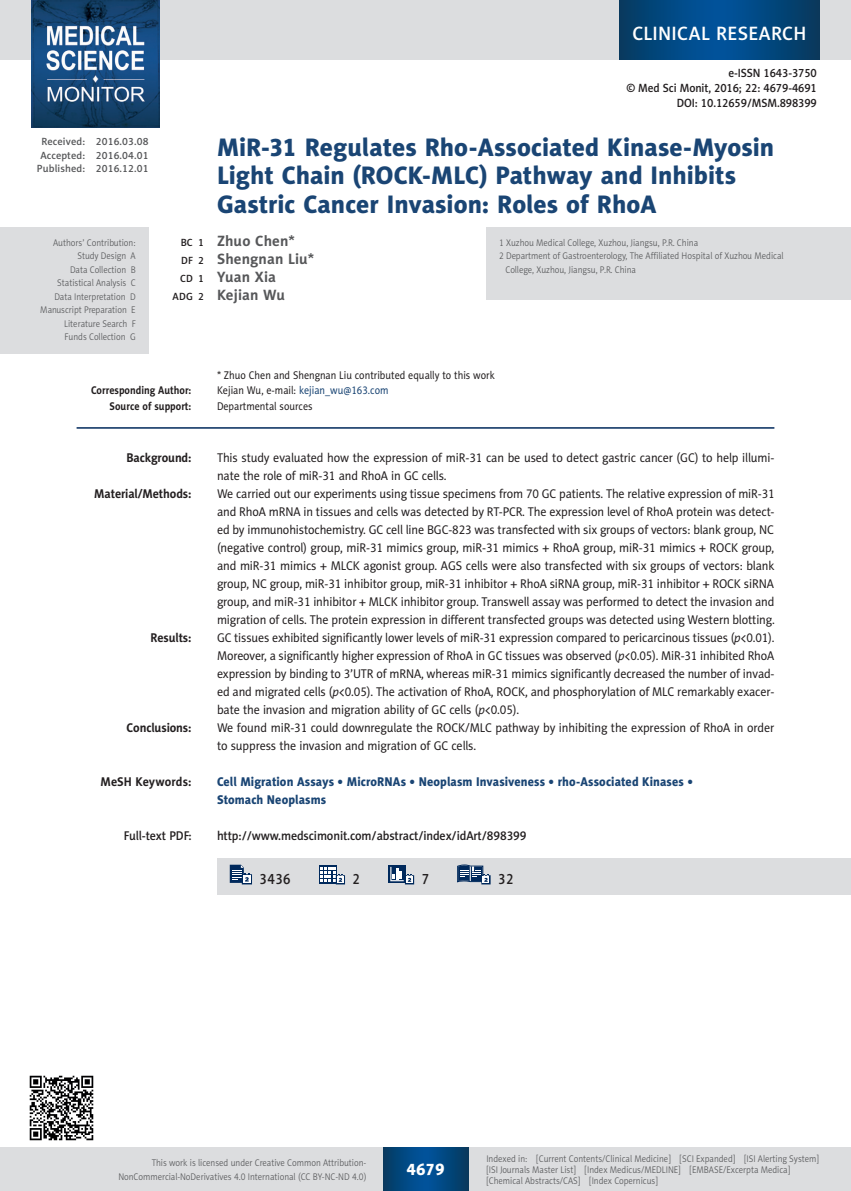
<style>
.page{position:relative;width:851px;height:1191px;background:#fff}
.page>*{position:absolute;margin:0;border:0;box-sizing:border-box;transform-origin:0 0}
.MSM_Tytul{font:25.5px/28.5px "Naomi Sans EFN Heavy";color:#1a4574}
.t1{font:19.5px "Naomi Sans EFN Medium";letter-spacing:.015em;color:#fff}
.t2{font:16.5px "Naomi Sans EFN Heavy";color:#fff}
.MSM_Autorzy{font:700 15px "Naomi Sans EFN";letter-spacing:.01em;color:#57585a}
.MSM_dane{font:15px "Naomi Sans EFN Medium";letter-spacing:.03em;color:#231f20;scale:.9 1}
.MSM_Summary_body{font:12.75px/18px "Naomi Sans EFN";letter-spacing:-.01em;color:#231f20;scale:.95 1}
.MSM_Summary_body-2{font:12.75px/18px "Naomi Sans EFN";letter-spacing:-.01em;color:#231f20;text-align:justify;scale:.94 1}
.MSM_keywords{font:12.75px/18px "Naomi Sans EFN Heavy";letter-spacing:.005em;color:#1a4574;scale:.95 1}
.MSM_full_text_pdf{font:12.75px "Naomi Sans EFN Medium";letter-spacing:-.01em;color:#231f20;scale:.95 1}
.MSM_Summary_body-3{font:700 12.75px "Naomi Sans EFN";letter-spacing:-.01em;color:#231f20;scale:.95 1}
.MSM_keywords-2{font:700 12.75px "Naomi Sans EFN";letter-spacing:.005em;color:#231f20;scale:.95 1}
.MSM_Summary_body-4{font:700 12.75px "Naomi Sans EFN";letter-spacing:-.01em;color:#231f20;scale:.94 1}
.MSM_full_text_pdf-2{font:12px "Naomi Sans EFN Medium";letter-spacing:-.01em;color:#231f20;scale:.95 1}
.MSM_Adres{font:11.25px "Naomi Sans EFN";color:#231f20;scale:.9 1}
.MSM_Adres-2{font:11.25px "Naomi Sans EFN";color:#1a4574;scale:.9 1}
.MSM_Adres-3{font:700 11.25px "Naomi Sans EFN";color:#231f20;scale:.9 1}
.MSM_Support{font:11.25px "Naomi Sans EFN";color:#231f20;scale:.9 1}
.MSM_Support-2{font:700 11.25px "Naomi Sans EFN";color:#231f20;scale:.9 1}
.t3{font:10.5px "Naomi Sans EFN Medium";letter-spacing:.01em;color:#57585a}
.MSM_Afiliacja{font:9.75px/13.5px "Naomi Sans EFN Light";color:#57585a;scale:.9 1}
.s1{font-family:"Naomi Sans EFN Medium";font-weight:400;font-size:10.5px;color:#231f20}
.s2{color:#231f20}
.s3{font-style:italic}
</style>
<div class="page">
<div style="left:217px;top:858px;width:633px;height:36px;background:#dcdddf"></div>
<svg style="left:230px;top:864px;width:22px;height:20px"></svg>
<div style="left:319px;top:865px;width:17px;height:18px;background:#00295c"></div>
<svg style="left:320px;top:866px;width:25px;height:18px"></svg>
<div style="left:388px;top:865px;width:18px;height:18px;background:#00295c"></div>
<svg style="left:390px;top:867px;width:24px;height:17px"></svg>
<svg style="left:457px;top:864px;width:33px;height:20px"></svg>
<hr style="left:77px;top:427px;width:697px;height:2px;background:#00295c">
<div style="left:0;top:228px;width:148px;height:126px;background:#dcdddf"></div>
<div style="left:486px;top:228px;width:364px;height:72px;background:#dcdddf"></div>
<img style="left:29px;top:1075px;width:65px;height:66px">
<div style="left:0;top:1148px;width:850px;height:43px;background:#dcdddf"></div>
<svg style="left:383px;top:1147px;width:85px;height:43px;background:#02477e"></svg>
<div style="left:0;top:0;width:850px;height:60px;background:#dcdddf"></div>
<svg style="left:619px;top:0;width:200px;height:60px;background:#02477e"></svg>
<img style="left:32px;top:0;width:127px;height:128px">
<h2 class="t1" style="left:632px;top:22px;width:175px">CLINICAL RESEARCH</h2>
<p class="t3" style="left:41px;top:136px;width:109px">Received: 2016.03.08</p>
<p class="t3" style="left:40px;top:149px;width:110px">Accepted: 2016.04.01</p>
<p class="t3" style="left:37px;top:163px;width:113px">Published: 2016.12.01</p>
<p class="MSM_Afiliacja" style="left:53px;top:236px;width:93px">Authors’ Contribution:</p>
<p class="MSM_Afiliacja" style="left:77px;top:249px;width:66px">Study Design A</p>
<p class="MSM_Afiliacja" style="left:70px;top:263px;width:74px">Data Collection B</p>
<p class="MSM_Afiliacja" style="left:57px;top:276px;width:89px">Statistical Analysis C</p>
<p class="MSM_Afiliacja" style="left:54px;top:290px;width:92px">Data Interpretation D</p>
<p class="MSM_Afiliacja" style="left:40px;top:303px;width:107px">Manuscript Preparation E</p>
<p class="MSM_Afiliacja" style="left:64px;top:317px;width:81px">Literature Search F</p>
<p class="MSM_Afiliacja" style="left:65px;top:330px;width:80px">Funds Collection G</p>
<p class="MSM_full_text_pdf-2" style="left:728px;top:66px;width:95px">e-ISSN 1643-3750</p>
<p class="MSM_full_text_pdf-2" style="left:626px;top:81px;width:202px">© Med Sci Monit, 2016; 22: 4679-4691</p>
<p class="MSM_full_text_pdf-2" style="left:676px;top:96px;width:149px">DOI: 10.12659/MSM.898399</p>
<p class="MSM_Tytul" style="left:217px;top:132px;width:558px">MiR-31 Regulates Rho-Associated Kinase-Myosin<br>Light Chain (ROCK-MLC) Pathway and Inhibits<br>Gastric Cancer Invasion: Roles of RhoA</p>
<p class="MSM_Autorzy" style="left:181px;top:232px;width:116px"><span class="s1">BC 1</span> Zhuo Chen*</p>
<p class="MSM_Autorzy" style="left:181px;top:250px;width:135px"><span class="s1">DF 2</span> Shengnan Liu*</p>
<p class="MSM_Autorzy" style="left:180px;top:268px;width:97px"><span class="s1">CD 1</span> Yuan Xia</p>
<p class="MSM_Autorzy" style="left:172px;top:286px;width:114px"><span class="s1">ADG 2</span> Kejian Wu</p>
<p class="MSM_Afiliacja" style="left:499px;top:236px;width:222px">1 Xuzhou Medical College, Xuzhou, Jiangsu, P.R. China</p>
<p class="MSM_Afiliacja" style="left:505px;top:249px;width:310px;text-indent:-6px">2 Department of Gastroenterology, The Affiliated Hospital of Xuzhou Medical<br>College, Xuzhou, Jiangsu, P.R. China</p>
<p class="MSM_Adres" style="left:217px;top:368px;width:310px">* Zhuo Chen and Shengnan Liu contributed equally to this work</p>
<p class="MSM_Adres-3" style="left:91px;top:384px;width:113px">Corresponding Author:</p>
<p class="MSM_Adres-2" style="left:217px;top:384px;width:192px"><span class="s2">Kejian Wu, e-mail:</span> kejian_wu@163.com</p>
<p class="MSM_Support-2" style="left:110px;top:400px;width:92px">Source of support:</p>
<p class="MSM_Support" style="left:217px;top:400px;width:108px">Departmental sources</p>
<p class="MSM_Summary_body-3" style="left:126px;top:450px;width:70px">Background:</p>
<p class="MSM_Summary_body" style="left:217px;top:449px;width:588px">This study evaluated how the expression of miR-31 can be used to detect gastric cancer (GC) to help illumi&shy;nate the role of miR-31 and RhoA in GC cells.</p>
<p class="MSM_Summary_body-3" style="left:94px;top:486px;width:104px">Material/Methods:</p>
<p class="MSM_Summary_body" style="left:217px;top:485px;width:588px;text-align:justify">We carried out our experiments using tissue specimens from 70 GC patients. The relative expression of miR-31 and RhoA mRNA in tissues and cells was detected by RT-PCR. The expression level of RhoA protein was detect&shy;ed by immunohistochemistry. GC cell line BGC-823 was transfected with six groups of vectors: blank group, NC (negative control) group, miR-31 mimics group, miR-31 mimics + RhoA group, miR-31 mimics + ROCK group, and miR-31 mimics + MLCK agonist group. AGS cells were also transfected with six groups of vectors: blank group, NC group, miR-31 inhibitor group, miR-31 inhibitor + RhoA siRNA group, miR-31 inhibitor + ROCK siRNA group, and miR-31 inhibitor + MLCK inhibitor group. Transwell assay was performed to detect the invasion and migration of cells. The protein expression in different transfected groups was detected using Western blotting.</p>
<p class="MSM_Summary_body-4" style="left:150px;top:630px;width:45px">Results:</p>
<p class="MSM_Summary_body-2" style="left:217px;top:629px;width:594px">GC tissues exhibited significantly lower levels of miR-31 expression compared to pericarcinous tissues (<span class="s3">p</span>&lt;0.01).<br>Moreover, a significantly higher expression of RhoA in GC tissues was observed (<span class="s3">p</span>&lt;0.05). MiR-31 inhibited RhoA expression by binding to 3’UTR of mRNA, whereas miR-31 mimics significantly decreased the number of invad&shy;ed and migrated cells (<span class="s3">p</span>&lt;0.05). The activation of RhoA, ROCK, and phosphorylation of MLC remarkably exacer&shy;bate the invasion and migration ability of GC cells (<span class="s3">p</span>&lt;0.05).</p>
<p class="MSM_Summary_body-3" style="left:127px;top:720px;width:70px">Conclusions:</p>
<p class="MSM_Summary_body" style="left:217px;top:719px;width:588px">We found miR-31 could downregulate the ROCK/MLC pathway by inhibiting the expression of RhoA in order to suppress the invasion and migration of GC cells.</p>
<p class="MSM_keywords-2" style="left:100px;top:774px;width:97px">MeSH Keywords:</p>
<p class="MSM_keywords" style="left:217px;top:772px;width:502px">Cell Migration Assays • MicroRNAs • Neoplasm Invasiveness • rho-Associated Kinases •<br>Stomach Neoplasms</p>
<p class="MSM_full_text_pdf" style="left:124px;top:828px;width:73px">Full-text PDF:</p>
<p class="MSM_full_text_pdf" style="left:217px;top:828px;width:327px">http://www.medscimonit.com/abstract/index/idArt/898399</p>
<p class="MSM_dane" style="left:259px;top:870px;width:36px">3436</p>
<p class="MSM_dane" style="left:352px;top:870px;width:10px">2</p>
<p class="MSM_dane" style="left:421px;top:870px;width:10px">7</p>
<p class="MSM_dane" style="left:498px;top:870px;width:19px">32</p>
<p class="MSM_Afiliacja" style="left:118px;top:1156px;width:277px;text-align:right">This work is licensed under Creative Common Attribution-<br>NonCommercial-NoDerivatives 4.0 International (CC BY-NC-ND 4.0)</p>
<p class="t2" style="left:406px;top:1159px;width:40px">4679</p>
<p class="MSM_Afiliacja" style="left:486px;top:1152px;width:371px;line-height:11.2px">Indexed in: [Current Contents/Clinical Medicine] [SCI Expanded] [ISI Alerting System] [ISI Journals Master List] [Index Medicus/MEDLINE] [EMBASE/Excerpta Medica] [Chemical Abstracts/CAS] [Index Copernicus]</p>
</div>
